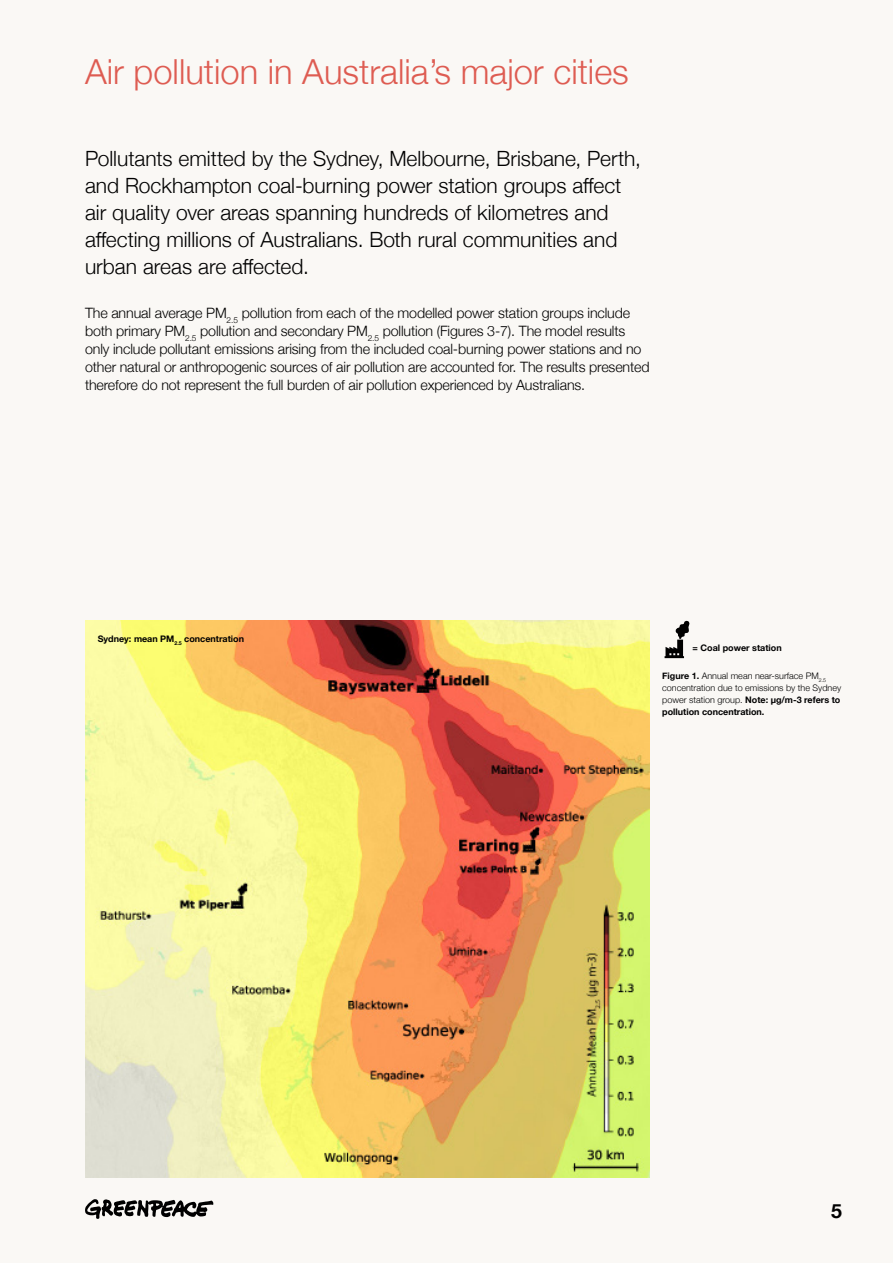
<style>
.page{position:relative;width:893px;height:1263px;background:#faf8f5}
.page>*{position:absolute;margin:0;border:0;box-sizing:border-box;transform-origin:0 0}
.t1{font:300 34.5px "Helvetica Neue";color:#de5c52}
.t2{font:300 21px/27px "Helvetica Neue";color:#000}
.t3{font:700 19.5px "Helvetica Neue";color:#000}
.t4{font:300 14.25px/18px "Helvetica Neue";letter-spacing:-.01em;color:#000}
.t5{font:300 9px/12px "Helvetica Neue";color:#000}
.t6{font:700 9px "Helvetica Neue";color:#000}
.s1{font-weight:700}
</style>
<div class="page">
<img style="left:85px;top:621px;width:564px;height:557px">
<svg style="left:665px;top:620px;width:25px;height:38px"></svg>
<h1 class="t1" style="left:85px;top:44px;width:545px">Air pollution in Australia’s major cities</h1>
<p class="t2" style="left:85px;top:144px;width:557px">Pollutants emitted by the Sydney, Melbourne, Brisbane, Perth, and Rockhampton coal-burning power station groups affect air quality over areas spanning hundreds of kilometres and affecting millions of Australians. Both rural communities and urban areas are affected.</p>
<p class="t4" style="left:85px;top:303px;width:566px">The annual average PM<sub>2.5</sub> pollution from each of the modelled power station groups include both primary PM<sub>2.5</sub> pollution and secondary PM<sub>2.5</sub> pollution (Figures 3-7). The model results only include pollutant emissions arising from the included coal-burning power stations and no other natural or anthropogenic sources of air pollution are accounted for. The results presented therefore do not represent the full burden of air pollution experienced by Australians.</p>
<p class="t6" style="left:98px;top:631px;width:148px">Sydney: mean PM<sub>2.5</sub> concentration</p>
<p class="t6" style="left:693px;top:641px;width:91px">= Coal power station</p>
<p class="t5" style="left:662px;top:669px;width:180px"><span class="s1">Figure 1.</span> Annual mean near-surface PM<sub>2.5 </sub>concentration due to emissions by the Sydney power station group. <span class="s1">Note: μg/m-3 refers to pollution concentration.</span></p>
<h3 class="t3" style="left:831px;top:1196px;width:12px">5</h3>
</div>
